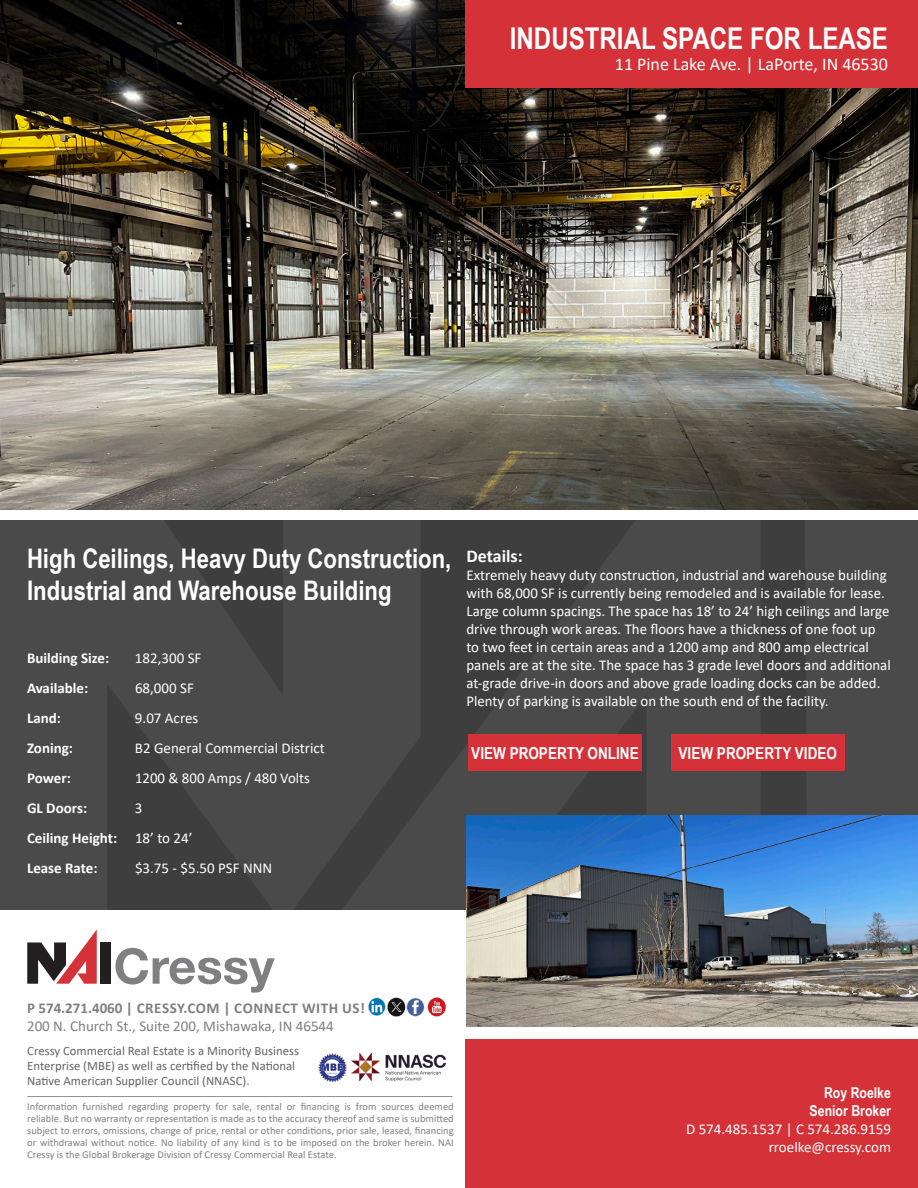
<style>
.page{position:relative;width:918px;height:1188px;background:#fff}
.page>*{position:absolute;margin:0;border:0;box-sizing:border-box;transform-origin:0 0}
.t1{font:700 30px "Arial Narrow";color:#fff}
.t2{font:700 27px/32.4px "Arial Narrow";color:#fff}
.t3{font:18px "Calibri";color:#fff}
.snapshot_data{font:700 18px "Calibri";color:#fff}
.snapshot_data-2{font:700 16.5px "Arial Narrow";color:#fff}
.snapshot_data-3{font:15px/18px "Calibri";color:#fff;text-align:right}
.snapshot_data-4{font:700 15px "Calibri";color:#fff}
.t4{font:700 15px/18px "Arial Narrow";color:#fff;text-align:right}
.t5{font:15px "Calibri";color:#808083}
.t6{font:700 15px "Calibri";letter-spacing:.035em;color:#808083}
.t7{font:12.75px/15.3px "Calibri";color:#656367}
.footnote{font:10.5px/12px "Calibri";color:#808083;text-align:justify}
.s1{font-weight:400}
</style>
<div class="page">
<img style="left:0;top:0;width:918px;height:509px">
<div style="left:466px;top:0;width:452px;height:87px;background:#d43238"></div>
<img style="left:0;top:520px;width:918px;height:390px">
<div style="left:466px;top:1040px;width:452px;height:148px;background:#d43238"></div>
<img style="left:466px;top:815px;width:452px;height:211px">
<div style="left:468px;top:734px;width:174px;height:37px;background:#d43238"></div>
<div style="left:671px;top:735px;width:174px;height:36px;background:#d43238"></div>
<div style="left:100px;top:942px;width:11px;height:42px;background:#231f20"></div>
<svg style="left:27px;top:930px;width:70px;height:54px"></svg>
<svg style="left:116px;top:948px;width:159px;height:45px"></svg>
<img style="left:368px;top:997px;width:78px;height:20px">
<img style="left:318px;top:1053px;width:29px;height:30px">
<img style="left:351px;top:1054px;width:95px;height:27px">
<hr style="left:27px;top:1096px;width:426px;height:1px;background:#939598">
<h1 class="t1" style="left:510px;top:16px;width:380px">INDUSTRIAL SPACE FOR LEASE</h1>
<p class="t3" style="left:615px;top:52px;width:275px">11 Pine Lake Ave. | LaPorte, IN 46530</p>
<p class="t2" style="left:27px;top:541px;width:426px">High Ceilings, Heavy Duty Construction,<br>Industrial and Warehouse Building</p>
<p class="snapshot_data-4" style="left:27px;top:647px;width:84px">Building Size:</p>
<p class="snapshot_data-3" style="left:135px;top:648px;width:68px">182,300 SF</p>
<p class="snapshot_data-4" style="left:27px;top:677px;width:63px">Available:</p>
<p class="snapshot_data-3" style="left:135px;top:678px;width:60px">68,000 SF</p>
<p class="snapshot_data-4" style="left:27px;top:707px;width:36px">Land:</p>
<p class="snapshot_data-3" style="left:135px;top:708px;width:65px">9.07 Acres</p>
<p class="snapshot_data-4" style="left:27px;top:737px;width:48px">Zoning:</p>
<p class="snapshot_data-3" style="left:135px;top:738px;width:191px">B2 General Commercial District</p>
<p class="snapshot_data-4" style="left:27px;top:767px;width:45px">Power:</p>
<p class="snapshot_data-3" style="left:135px;top:768px;width:177px">1200 &amp; 800 Amps / 480 Volts</p>
<p class="snapshot_data-4" style="left:27px;top:797px;width:62px">GL Doors:</p>
<p class="snapshot_data-3" style="left:135px;top:798px;width:9px">3</p>
<p class="snapshot_data-4" style="left:27px;top:827px;width:167px">Ceiling Height: <span class="s1">18’ to 24’</span></p>
<p class="snapshot_data-4" style="left:27px;top:857px;width:72px">Lease Rate:</p>
<p class="snapshot_data-3" style="left:135px;top:858px;width:139px">$3.75 - $5.50 PSF NNN</p>
<p class="snapshot_data" style="left:466px;top:543px;width:58px">Details:</p>
<p class="snapshot_data-3" style="left:466px;top:565px;width:426px;text-align:left">Extremely heavy duty construction, industrial and warehouse building with 68,000 SF is currently being remodeled and is available for lease.<br>Large column spacings. The space has 18’ to 24’ high ceilings and large drive through work areas. The floors have a thickness of one foot up to two feet in certain areas and a 1200 amp and 800 amp electrical panels are at the site. The space has 3 grade level doors and additional at-grade drive-in doors and above grade loading docks can be added.<br>Plenty of parking is available on the south end of the facility.</p>
<p class="snapshot_data-2" style="left:471px;top:741px;width:169px">VIEW PROPERTY ONLINE</p>
<p class="snapshot_data-2" style="left:679px;top:741px;width:160px">VIEW PROPERTY VIDEO</p>
<p class="t6" style="left:27px;top:997px;width:339px">P 574.271.4060 | CRESSY.COM | CONNECT WITH US!</p>
<p class="t5" style="left:27px;top:1015px;width:308px">200 N. Church St., Suite 200, Mishawaka, IN 46544</p>
<p class="t7" style="left:27px;top:1043px;width:273px">Cressy Commercial Real Estate is a Minority Business<br>Enterprise (MBE) as well as certified by the National<br>Native American Supplier Council (NNASC).</p>
<p class="footnote" style="left:27px;top:1100px;width:428px">Information furnished regarding property for sale, rental or financing is from sources deemed reliable. But no warranty or representation is made as to the accuracy thereof and same is submitted subject to errors, omissions, change of price, rental or other conditions, prior sale, leased, financing or withdrawal without notice. No liability of any kind is to be imposed on the broker herein. NAI Cressy is the Global Brokerage Division of Cressy Commercial Real Estate.</p>
<p class="t4" style="left:824px;top:1083px;width:68px">Roy Roelke</p>
<p class="t4" style="left:810px;top:1101px;width:83px">Senior Broker</p>
<p class="snapshot_data-3" style="left:686px;top:1120px;width:206px">D 574.485.1537 | C 574.286.9159</p>
<p class="snapshot_data-3" style="left:769px;top:1138px;width:124px">rroelke@cressy.com</p>
<p class="t4" style="left:810px;top:1087px;width:83px">Roy Roelke<br>Senior Broker</p>
<p class="snapshot_data-3" style="left:686px;top:1124px;width:206px">D 574.485.1537 | C 574.286.9159 rroelke@cressy.com</p>
</div>
